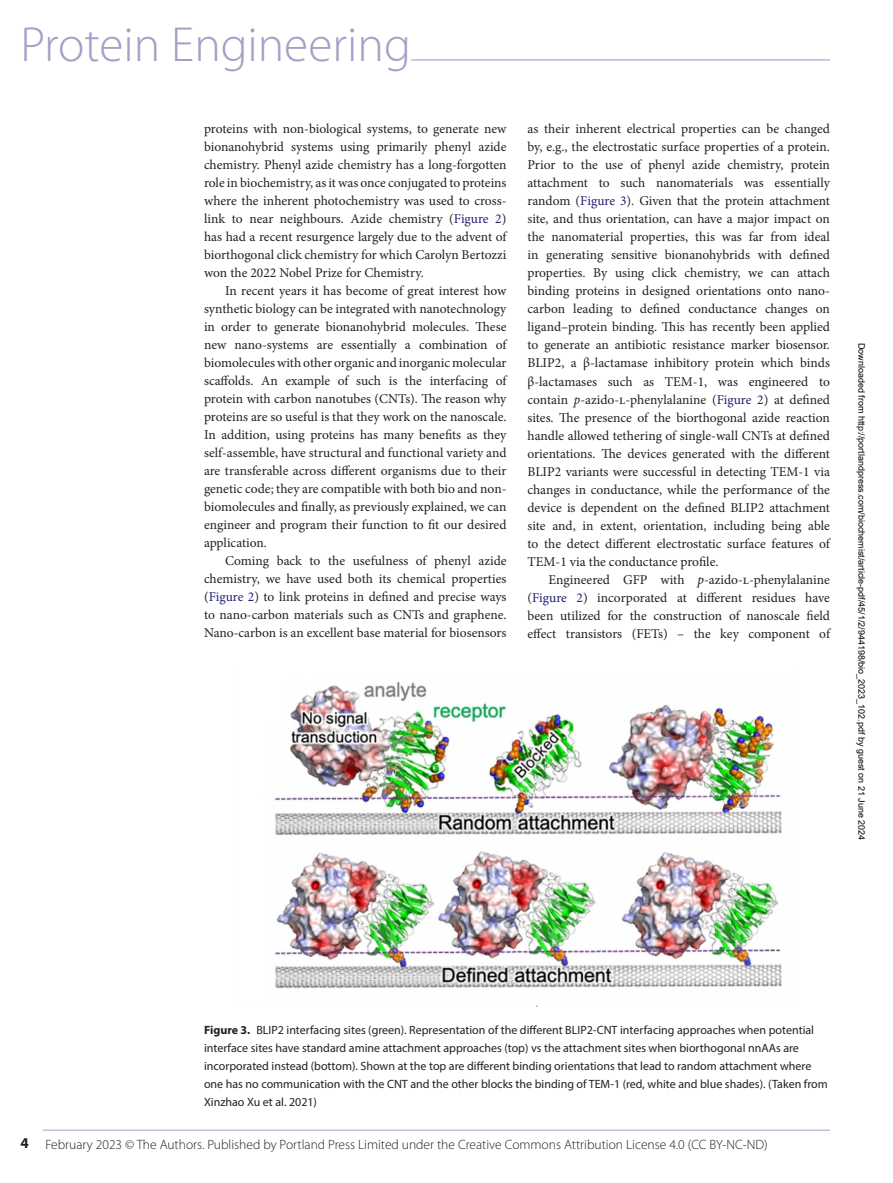
<style>
.page{position:relative;width:893px;height:1183px;background:#fff}
.page>*{position:absolute;margin:0;border:0;box-sizing:border-box;transform-origin:0 0}
.t1{font:300 49.5px "Myriad Pro";color:#a4a0c6}
.t2{font:13.5px/18px "Minion Pro";color:#231f20;text-align:justify}
.t3{font:300 13.5px "Myriad Pro";color:#231f20}
.t4{font:12px/18px "Myriad Pro";color:#231f20}
.t5{font:9px "Arial";color:#000}
.s1{color:#221f72}
.s2{font-style:italic}
.s3{font-weight:700}
.s4{font-weight:700;font-size:15px}
</style>
<div class="page">
<hr style="left:43px;top:1129px;width:787px;height:1px;background:#a4a0c6">
<hr style="left:411px;top:59px;width:419px;height:1px;background:#a4a0c6">
<img style="left:274px;top:681px;width:508px;height:325px">
<h1 class="t1" style="left:20px;top:14px;width:392px">Protein Engineering</h1>
<p class="t2" style="left:204px;top:120px;width:304px">proteins with non-biological systems, to generate new bionanohybrid systems using primarily phenyl azide chemistry. Phenyl azide chemistry has a long-forgotten role in biochemistry, as it was once conjugated to proteins where the inherent photochemistry was used to cross&shy;link to near neighbours. Azide chemistry (<span class="s1">Figure 2</span>) has had a recent resurgence largely due to the advent of biorthogonal click chemistry for which Carolyn Bertozzi won the 2022 Nobel Prize for Chemistry.</p>
<p class="t2" style="left:204px;top:282px;width:304px;text-indent:21px">In recent years it has become of great interest how synthetic biology can be integrated with nanotechnology in order to generate bionanohybrid molecules. These new nano-systems are essentially a combination of biomolecules with other organic and inorganic molecular scaffolds. An example of such is the interfacing of protein with carbon nanotubes (CNTs). The reason why proteins are so useful is that they work on the nanoscale.<br>In addition, using proteins has many benefits as they self-assemble, have structural and functional variety and are transferable across different organisms due to their genetic code; they are compatible with both bio and non&shy;biomolecules and finally, as previously explained, we can engineer and program their function to fit our desired application.</p>
<p class="t2" style="left:204px;top:551px;width:304px;text-indent:21px">Coming back to the usefulness of phenyl azide chemistry, we have used both its chemical properties (<span class="s1">Figure 2</span>) to link proteins in defined and precise ways to nano-carbon materials such as CNTs and graphene.<br>Nano-carbon is an excellent base material for biosensors</p>
<p class="t2" style="left:527px;top:119px;width:304px">as their inherent electrical properties can be changed by, e.g., the electrostatic surface properties of a protein.<br>Prior to the use of phenyl azide chemistry, protein attachment to such nanomaterials was essentially random (<span class="s1">Figure 3</span>). Given that the protein attachment site, and thus orientation, can have a major impact on the nanomaterial properties, this was far from ideal in generating sensitive bionanohybrids with defined properties. By using click chemistry, we can attach binding proteins in designed orientations onto nano&shy;carbon leading to defined conductance changes on ligand–protein binding. This has recently been applied to generate an antibiotic resistance marker biosensor.<br>BLIP2, a β-lactamase inhibitory protein which binds β-lactamases such as TEM-1, was engineered to contain <span class="s2">p</span>-azido-l-phenylalanine (<span class="s1">Figure 2</span>) at defined sites. The presence of the biorthogonal azide reaction handle allowed tethering of single-wall CNTs at defined orientations. The devices generated with the different BLIP2 variants were successful in detecting TEM-1 via changes in conductance, while the performance of the device is dependent on the defined BLIP2 attachment site and, in extent, orientation, including being able to the detect different electrostatic surface features of TEM-1 via the conductance profile.</p>
<p class="t2" style="left:527px;top:570px;width:304px;text-indent:21px">Engineered GFP with <span class="s2">p</span>-azido-l-phenylalanine (<span class="s1">Figure 2</span>) incorporated at different residues have been utilized for the construction of nanoscale field effect transistors (FETs) – the key component of</p>
<p class="t5" style="left:865px;top:342px;width:499px;rotate:90deg">Downloaded from http://portlandpress.com/biochemist/article-pdf/45/1/2/944198/bio_2023_102.pdf by guest on 21 June 2024</p>
<p class="t4" style="left:204px;top:1020px;width:625px"><span class="s3">Figure 3.</span> BLIP2 interfacing sites (green). Representation of the different BLIP2-CNT interfacing approaches when potential interface sites have standard amine attachment approaches (top) vs the attachment sites when biorthogonal nnAAs are incorporated instead (bottom). Shown at the top are different binding orientations that lead to random attachment where one has no communication with the CNT and the other blocks the binding of TEM-1 (red, white and blue shades). (Taken from Xinzhao Xu et al. 2021)</p>
<p class="t3" style="left:20px;top:1135px;width:749px"><span class="s4">4</span> February 2023 © The Authors. Published by Portland Press Limited under the Creative Commons Attribution License 4.0 (CC BY-NC-ND)</p>
</div>
